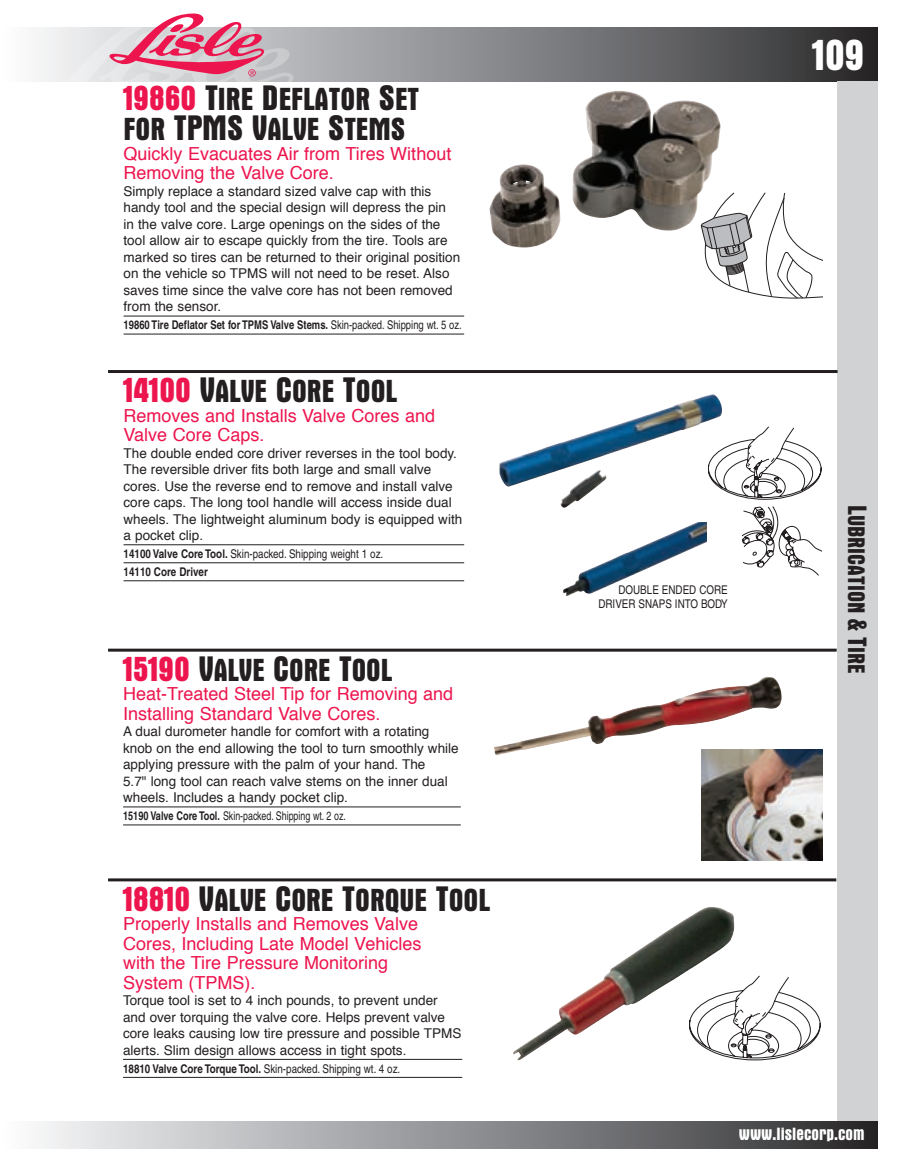
<style>
.page{position:relative;width:905px;height:1175px;background:#fff}
.page>*{position:absolute;margin:0;border:0;box-sizing:border-box;transform-origin:0 0}
.t1{font:45px "LISLENEW";color:#fff}
.t2{font:36px "LISLENEW SC900";color:#231f20}
.t3{font:32.4px "LISLENEW SC900";color:#231f20}
.t4{font:24.3px "LISLENEW SC900";color:#231f20}
.t5{font:18px/19.5px "Helvetica";color:#ed154e}
.t6{font:18px "LISLENEW";color:#fff}
.t7{font:13.5px/16.5px "Helvetica";color:#231f20}
.t8{font:condensed 12px/14.4px "Helvetica";color:#231f20;text-align:right}
.t9{font:700 condensed 12px "Helvetica";color:#231f20;scale:.96 1}
.t10{font:700 condensed 12px/18px "Helvetica";color:#231f20}
.t11{font:condensed 12px "Helvetica";color:#231f20;scale:.9 1}
.s1{font-size:36px;color:#ed154e}
.s2{font-size:36px}
.s3{font-size:32.4px}
.s4{font-weight:400}
.s5{font-weight:700}
.s6{font-size:27px}
</style>
<div class="page">
<svg style="left:295px;top:27px;width:583px;height:54px;background:#717275"></svg>
<div style="left:0;top:1121px;width:878px;height:27px;background:linear-gradient(to right,#fcfeff,#2d2d2f)"></div>
<svg style="left:38px;top:13px;width:257px;height:69px"></svg>
<div style="left:837px;top:81px;width:41px;height:1040px;background:#d1d2d4"></div>
<hr style="left:108px;top:878px;width:728px;height:3px;background:#231f20">
<hr style="left:124px;top:544px;width:340px;height:1px;background:#231f20">
<hr style="left:124px;top:562px;width:340px;height:1px;background:#231f20">
<hr style="left:124px;top:580px;width:340px;height:1px;background:#231f20">
<hr style="left:124px;top:316px;width:340px;height:1px;background:#231f20">
<hr style="left:124px;top:334px;width:340px;height:1px;background:#231f20">
<svg style="left:704px;top:192px;width:118px;height:107px"></svg>
<img style="left:489px;top:91px;width:231px;height:157px">
<hr style="left:123px;top:1059px;width:339px;height:1px;background:#231f20">
<hr style="left:123px;top:1077px;width:339px;height:1px;background:#231f20">
<svg style="left:734px;top:975px;width:86px;height:85px"></svg>
<img style="left:513px;top:907px;width:221px;height:154px">
<hr style="left:108px;top:648px;width:728px;height:3px;background:#231f20">
<hr style="left:108px;top:370px;width:729px;height:3px;background:#231f20">
<svg style="left:722px;top:426px;width:99px;height:73px"></svg>
<svg style="left:742px;top:506px;width:80px;height:69px"></svg>
<img style="left:563px;top:522px;width:134px;height:74px">
<img style="left:499px;top:394px;width:223px;height:110px">
<hr style="left:123px;top:806px;width:338px;height:1px;background:#231f20">
<hr style="left:123px;top:824px;width:338px;height:1px;background:#231f20">
<img style="left:701px;top:749px;width:121px;height:111px">
<img style="left:494px;top:677px;width:273px;height:78px">
<h3 class="t3" style="left:124px;top:81px;width:297px"><span class="s1">19860</span> <span class="s2">T</span>IRE <span class="s2">D</span>EFLATOR <span class="s2">S</span>ET</h3>
<h2 class="t2" style="left:124px;top:108px;width:69px"><span class="s3">FOR</span> TPMS</h2>
<h3 class="t3" style="left:252px;top:111px;width:155px"><span class="s2">V</span>ALVE <span class="s2">S</span>TEMS</h3>
<h3 class="t5" style="left:124px;top:144px;width:329px">Quickly Evacuates Air from Tires Without<br>Removing the Valve Core.</h3>
<p class="t7" style="left:124px;top:183px;width:338px">Simply replace a standard sized valve cap with this handy tool and the special design will depress the pin<br>in the valve core. Large openings on the sides of the tool allow air to escape quickly from the tire. Tools are marked so tires can be returned to their original position on the vehicle so TPMS will not need to be reset. Also saves time since the valve core has not been removed from the sensor.</p>
<p class="t9" style="left:124px;top:318px;width:354px">19860 Tire Deflator Set for TPMS Valve Stems. <span class="s4">Skin-packed. Shipping wt. 5 oz.</span></p>
<h3 class="t3" style="left:124px;top:372px;width:275px"><span class="s1">14100</span> <span class="s2">V</span>ALVE <span class="s2">C</span>ORE <span class="s2">T</span>OOL</h3>
<h3 class="t5" style="left:124px;top:406px;width:313px">Removes and Installs Valve Cores and<br>Valve Core Caps.</h3>
<p class="t7" style="left:124px;top:445px;width:340px">The double ended core driver reverses in the tool body.<br>The reversible driver fits both large and small valve cores. Use the reverse end to remove and install valve core caps. The long tool handle will access inside dual wheels. The lightweight aluminum body is equipped with a pocket clip.</p>
<p class="t10" style="left:124px;top:544px;width:261px">14100 Valve Core Tool. <span class="s4">Skin-packed. Shipping weight 1 oz.<br></span>14110 Core Driver</p>
<h3 class="t3" style="left:123px;top:651px;width:270px"><span class="s1">15190</span> <span class="s2">V</span>ALVE <span class="s2">C</span>ORE <span class="s2">T</span>OOL</h3>
<h3 class="t5" style="left:123px;top:684px;width:332px">Heat-Treated Steel Tip for Removing and<br>Installing Standard Valve Cores.</h3>
<p class="t7" style="left:123px;top:723px;width:337px">A dual durometer handle for comfort with a rotating knob on the end allowing the tool to turn smoothly while applying pressure with the palm of your hand. The<br>5.7" long tool can reach valve stems on the inner dual wheels. Includes a handy pocket clip.</p>
<p class="t11" style="left:123px;top:809px;width:249px"><span class="s5">15190 Valve Core Tool.</span> Skin-packed. Shipping wt. 2 oz.</p>
<h3 class="t3" style="left:123px;top:881px;width:368px"><span class="s1">18810</span> <span class="s2">V</span>ALVE <span class="s2">C</span>ORE <span class="s2">T</span>ORQUE <span class="s2">T</span>OOL</h3>
<h3 class="t5" style="left:123px;top:914px;width:300px">Properly Installs and Removes Valve<br>Cores, Including Late Model Vehicles with the Tire Pressure Monitoring<br>System (TPMS).</h3>
<p class="t7" style="left:123px;top:992px;width:340px">Torque tool is set to 4 inch pounds, to prevent under and over torquing the valve core. Helps prevent valve core leaks causing low tire pressure and possible TPMS alerts. Slim design allows access in tight spots.</p>
<p class="t8" style="left:123px;top:1061px;width:279px"><span class="s5">18810 Valve Core Torque Tool.</span> Skin-packed. Shipping wt. 4 oz.</p>
<h1 class="t1" style="left:812px;top:29px;width:53px">109</h1>
<p class="t8" style="left:598px;top:582px;width:131px">DOUBLE ENDED CORE<br>DRIVER SNAPS INTO BODY</p>
<h3 class="t4" style="left:870px;top:505px;width:170px;rotate:90deg"><span class="s6">L</span>UBRICATION <span class="s6">&amp; T</span>IRE</h3>
<h3 class="t6" style="left:738px;top:1123px;width:127px">www.lislecorp.com</h3>
</div>
